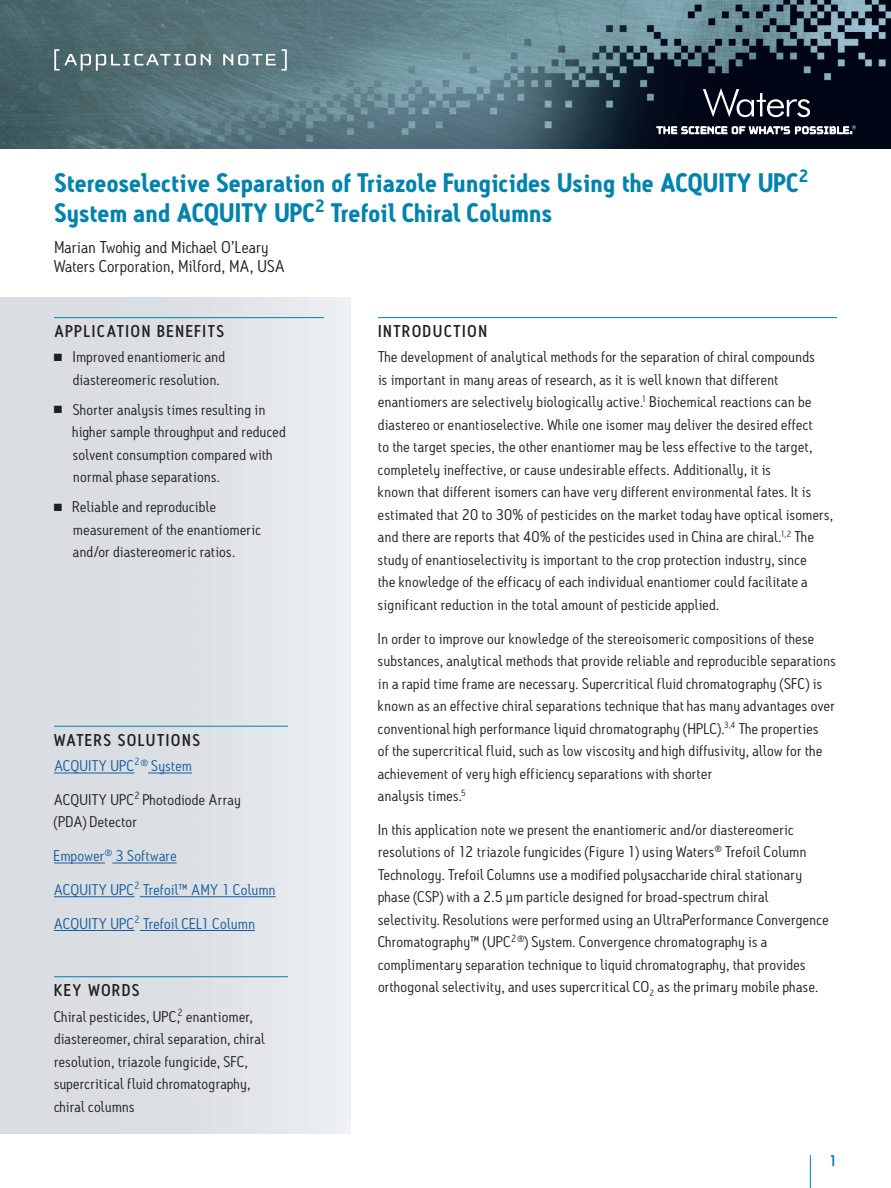
<style>
.page{position:relative;width:891px;height:1188px;background:#fff}
.page>*{position:absolute;margin:0;border:0;box-sizing:border-box;transform-origin:0 0}
.t1{font:700 25.8px/30px "Antitled OT";letter-spacing:.015em;color:#0083ad}
.t2{font:16.5px/19.5px "Antitled OT";letter-spacing:.01em;color:#231f20;scale:1.05 1}
.t3{font:500 16.5px "Antitled OT";letter-spacing:.12em;color:#231f20}
.t4{font:15px/22.5px "Antitled OT";letter-spacing:.02em;color:#231f20;scale:1.05 1}
.t5{font:15px "Antitled OT";letter-spacing:.025em;color:#175d9e;scale:1.05 1}
.t6{font:500 15px "Antitled OT";color:#0083ad;scale:1.05 1}
</style>
<div class="page">
<img style="left:0;top:0;width:891px;height:148px">
<hr style="left:810px;top:1155px;width:1px;height:33px;background:#0083ad">
<svg style="left:54px;top:49px;width:157px;height:22px;background:#6d8488"></svg>
<svg style="left:223px;top:49px;width:64px;height:22px"></svg>
<svg style="left:657px;top:125px;width:199px;height:9px"></svg>
<svg style="left:703px;top:88px;width:107px;height:29px;background:#3a3e4a"></svg>
<hr style="left:54px;top:726px;width:234px;height:1px;background:#0083ad">
<hr style="left:54px;top:773px;width:81px;height:1px;background:#175d9e">
<hr style="left:148px;top:773px;width:44px;height:1px;background:#175d9e">
<hr style="left:54px;top:863px;width:51px;height:1px;background:#175d9e">
<hr style="left:112px;top:863px;width:65px;height:1px;background:#175d9e">
<hr style="left:54px;top:896px;width:81px;height:1px;background:#175d9e">
<hr style="left:140px;top:896px;width:136px;height:1px;background:#175d9e">
<hr style="left:54px;top:930px;width:81px;height:1px;background:#175d9e">
<hr style="left:140px;top:930px;width:115px;height:1px;background:#175d9e">
<hr style="left:54px;top:976px;width:234px;height:1px;background:#0083ad">
<hr style="left:54px;top:317px;width:270px;height:1px;background:#0083ad">
<hr style="left:378px;top:317px;width:459px;height:1px;background:#0083ad">
<h1 class="t1" style="left:54px;top:167px;width:756px">Stereoselective Separation of Triazole Fungicides Using the ACQUITY UPC<sup>2<br></sup>System and ACQUITY UPC<sup>2</sup> Trefoil Chiral Columns</h1>
<p class="t2" style="left:54px;top:237px;width:221px">Marian Twohig and Michael O’Leary<br>Waters Corporation, Milford, MA, USA</p>
<p class="t3" style="left:54px;top:321px;width:171px">APPLICATION BENEFITS</p>
<p class="t4" style="left:73px;top:346px;width:146px;text-indent:-19px">■ Improved enantiomeric and diastereomeric resolution.</p>
<p class="t4" style="left:73px;top:398px;width:204px;text-indent:-19px">■ Shorter analysis times resulting in higher sample throughput and reduced solvent consumption compared with normal phase separations.</p>
<p class="t4" style="left:73px;top:496px;width:180px;text-indent:-19px">■ Reliable and reproducible measurement of the enantiomeric and/or diastereomeric ratios.</p>
<p class="t3" style="left:54px;top:730px;width:147px">WATERS SOLUTIONS</p>
<p class="t5" style="left:54px;top:757px;width:133px">ACQUITY UPC<sup>2</sup><sup>®</sup> System</p>
<p class="t4" style="left:54px;top:788px;width:179px">ACQUITY UPC<sup>2</sup> Photodiode Array (PDA) Detector</p>
<p class="t5" style="left:54px;top:847px;width:118px">Empower<sup>®</sup> 3 Software</p>
<p class="t5" style="left:54px;top:880px;width:213px">ACQUITY UPC<sup>2</sup> Trefoil™ AMY 1 Column</p>
<p class="t5" style="left:54px;top:914px;width:193px">ACQUITY UPC<sup>2</sup> Trefoil CEL1 Column</p>
<p class="t3" style="left:54px;top:980px;width:87px">KEY WORDS</p>
<p class="t4" style="left:54px;top:1005px;width:202px">Chiral pesticides, UPC,<sup>2</sup> enantiomer, diastereomer, chiral separation, chiral resolution, triazole fungicide, SFC, supercritical fluid chromatography, chiral columns</p>
<p class="t3" style="left:378px;top:321px;width:110px">INTRODUCTION</p>
<p class="t4" style="left:378px;top:346px;width:435px">The development of analytical methods for the separation of chiral compounds<br>is important in many areas of research, as it is well known that different enantiomers are selectively biologically active.<sup>1</sup> Biochemical reactions can be diastereo or enantioselective. While one isomer may deliver the desired effect<br>to the target species, the other enantiomer may be less effective to the target, completely ineffective, or cause undesirable effects. Additionally, it is<br>known that different isomers can have very different environmental fates. It is estimated that 20 to 30% of pesticides on the market today have optical isomers, and there are reports that 40% of the pesticides used in China are chiral.<sup>1,2</sup> The study of enantioselectivity is important to the crop protection industry, since<br>the knowledge of the efficacy of each individual enantiomer could facilitate a significant reduction in the total amount of pesticide applied.</p>
<p class="t4" style="left:378px;top:627px;width:437px">In order to improve our knowledge of the stereoisomeric compositions of these substances, analytical methods that provide reliable and reproducible separations in a rapid time frame are necessary. Supercritical fluid chromatography (SFC) is known as an effective chiral separations technique that has many advantages over conventional high performance liquid chromatography (HPLC).<sup>3,4</sup> The properties<br>of the supercritical fluid, such as low viscosity and high diffusivity, allow for the achievement of very high efficiency separations with shorter<br>analysis times.<sup>5</sup></p>
<p class="t4" style="left:378px;top:818px;width:431px">In this application note we present the enantiomeric and/or diastereomeric resolutions of 12 triazole fungicides (Figure 1) using Waters<sup>®</sup> Trefoil Column Technology. Trefoil Columns use a modified polysaccharide chiral stationary phase (CSP) with a 2.5 µm particle designed for broad-spectrum chiral selectivity. Resolutions were performed using an UltraPerformance Convergence Chromatography™ (UPC<sup>2</sup><sup>®</sup>) System. Convergence chromatography is a complimentary separation technique to liquid chromatography, that provides orthogonal selectivity, and uses supercritical CO<sub>2</sub> as the primary mobile phase.</p>
<p class="t6" style="left:829px;top:1151px;width:10px">1</p>
</div>
